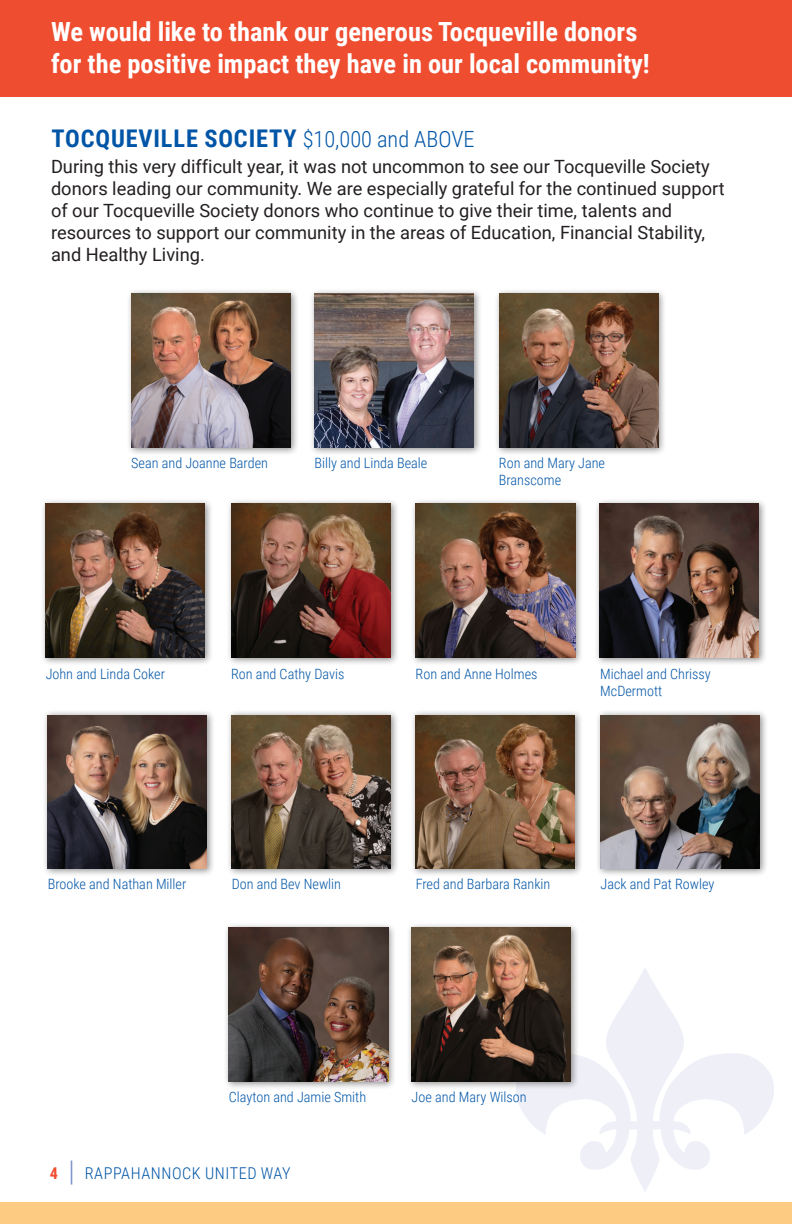
<style>
.page{position:relative;width:792px;height:1224px;background:#fff}
.page>*{position:absolute;margin:0;border:0;box-sizing:border-box;transform-origin:0 0}
.t1{font:700 26.4px/31.6px "Roboto Condensed";color:#fff}
.t2{font:700 24.4px "Roboto Condensed";letter-spacing:.035em;color:#0155a7}
.t3{font:18.2px/22px "Roboto";color:#231f20}
.t4{font:300 16.2px "Roboto Condensed";letter-spacing:.035em;color:#0155a7}
.t5{font:300 14.2px/17px "Roboto Condensed";color:#0155a7}
.s1{font-weight:300;font-size:22.4px}
.s2{font-weight:700;color:#ef4d30}
.s3{font-size:28.4px;color:#788dc7}
</style>
<div class="page">
<div style="left:0;top:1203px;width:792px;height:21px;background:#fdcb82"></div>
<div style="left:0;top:0;width:792px;height:96px;background:#ef4d30"></div>
<div style="left:410px;top:498px;width:173px;height:168px;background:#231f20;opacity:.5"></div>
<img style="left:416px;top:504px;width:159px;height:154px">
<div style="left:226px;top:710px;width:173px;height:168px;background:#231f20;opacity:.5"></div>
<img style="left:232px;top:715px;width:159px;height:154px">
<div style="left:410px;top:710px;width:173px;height:168px;background:#231f20;opacity:.5"></div>
<img style="left:416px;top:715px;width:159px;height:154px">
<div style="left:40px;top:498px;width:173px;height:168px;background:#231f20;opacity:.5"></div>
<img style="left:46px;top:504px;width:159px;height:154px">
<div style="left:594px;top:498px;width:173px;height:168px;background:#231f20;opacity:.5"></div>
<img style="left:600px;top:504px;width:159px;height:154px">
<div style="left:226px;top:498px;width:173px;height:168px;background:#231f20;opacity:.5"></div>
<img style="left:231px;top:504px;width:160px;height:154px">
<div style="left:223px;top:922px;width:173px;height:168px;background:#231f20;opacity:.5"></div>
<img style="left:229px;top:927px;width:159px;height:154px">
<div style="left:406px;top:922px;width:173px;height:168px;background:#231f20;opacity:.5"></div>
<img style="left:412px;top:927px;width:159px;height:154px">
<div style="left:126px;top:288px;width:173px;height:168px;background:#231f20;opacity:.5"></div>
<img style="left:131px;top:294px;width:160px;height:154px">
<div style="left:494px;top:288px;width:173px;height:168px;background:#231f20;opacity:.5"></div>
<img style="left:499px;top:294px;width:159px;height:154px">
<div style="left:309px;top:288px;width:173px;height:168px;background:#231f20;opacity:.5"></div>
<img style="left:315px;top:294px;width:159px;height:154px">
<div style="left:595px;top:710px;width:173px;height:168px;background:#231f20;opacity:.5"></div>
<img style="left:601px;top:715px;width:159px;height:154px">
<div style="left:42px;top:710px;width:173px;height:168px;background:#231f20;opacity:.5"></div>
<img style="left:47px;top:715px;width:160px;height:154px">
<p class="t1" style="left:51px;top:15px;width:600px">We would like to thank our generous Tocqueville donors for the positive impact they have in our local community!</p>
<p class="t2" style="left:51px;top:121px;width:425px">TOCQUEVILLE SOCIETY <span class="s1">$10,000 and ABOVE</span></p>
<p class="t3" style="left:51px;top:155px;width:675px">During this very difficult year, it was not uncommon to see our Tocqueville Society donors leading our community. We are especially grateful for the continued support of our Tocqueville Society donors who continue to give their time, talents and resources to support our community in the areas of Education, Financial Stability, and Healthy Living.</p>
<p class="t5" style="left:131px;top:454px;width:138px">Sean and Joanne Barden</p>
<p class="t5" style="left:499px;top:454px;width:108px">Ron and Mary Jane<br>Branscome</p>
<p class="t5" style="left:315px;top:454px;width:114px">Billy and Linda Beale</p>
<p class="t5" style="left:46px;top:664px;width:121px">John and Linda Coker</p>
<p class="t5" style="left:600px;top:664px;width:112px">Michael and Chrissy<br>McDermott</p>
<p class="t5" style="left:231px;top:664px;width:115px">Ron and Cathy Davis</p>
<p class="t5" style="left:416px;top:664px;width:123px">Ron and Anne Holmes</p>
<p class="t5" style="left:232px;top:875px;width:111px">Don and Bev Newlin</p>
<p class="t5" style="left:416px;top:875px;width:136px">Fred and Barbara Rankin</p>
<p class="t5" style="left:48px;top:875px;width:140px">Brooke and Nathan Miller</p>
<p class="t5" style="left:601px;top:875px;width:115px">Jack and Pat Rowley</p>
<p class="t5" style="left:229px;top:1088px;width:139px">Clayton and Jamie Smith</p>
<p class="t5" style="left:412px;top:1088px;width:117px">Joe and Mary Wilson</p>
<p class="t4" style="left:50px;top:1162px;width:243px"><span class="s2">4</span> <span class="s3">|</span> RAPPAHANNOCK UNITED WAY</p>
</div>
